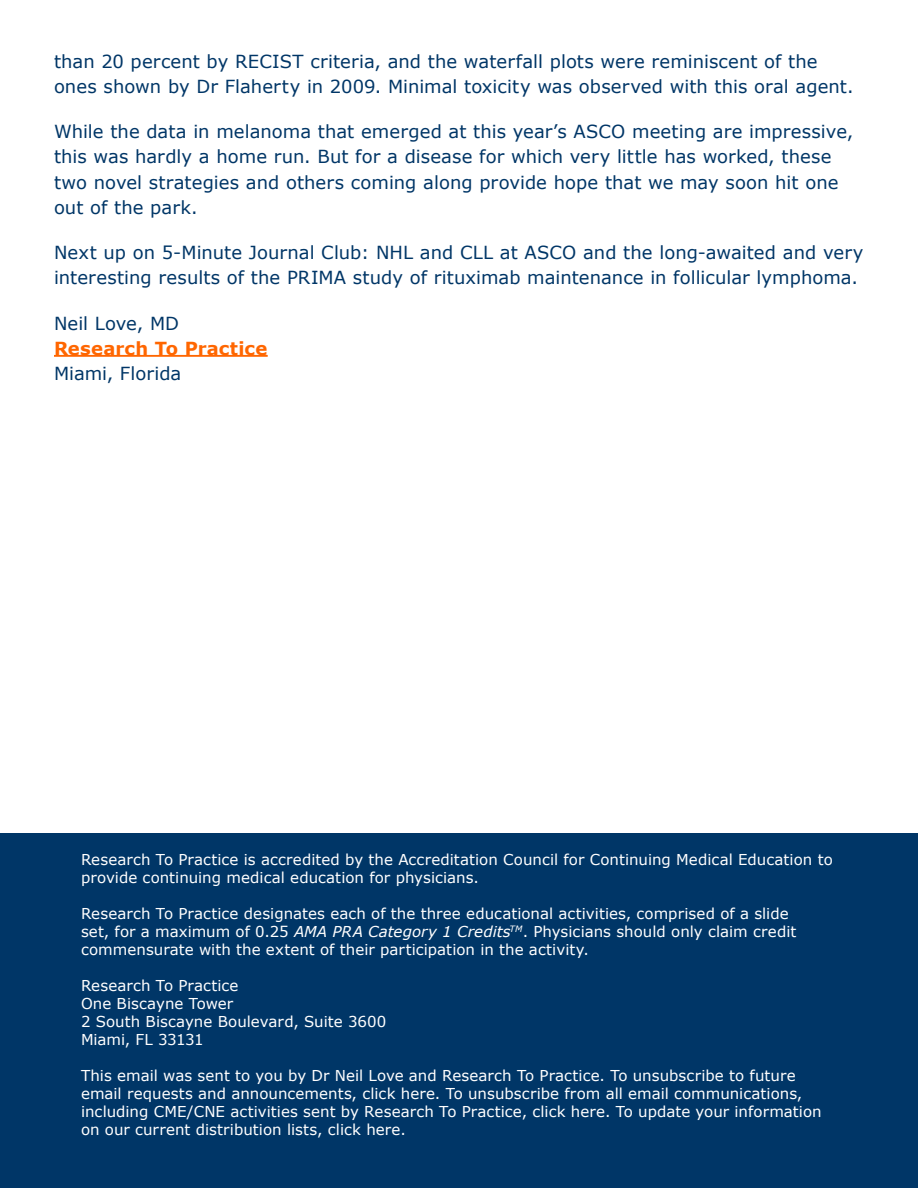
<style>
.page{position:relative;width:918px;height:1188px;background:#fff}
.page>*{position:absolute;margin:0;border:0;box-sizing:border-box;transform-origin:0 0}
.t1{font:18px/25.2px "Verdana";letter-spacing:.005em;color:#003667}
.t2{font:700 18px "Verdana";letter-spacing:.01em;color:#f60}
.t3{font:15px/18px "Verdana";letter-spacing:.005em;color:#fff}
.s1{font-style:italic}
</style>
<div class="page">
<hr style="left:54px;top:355px;width:214px;height:2px;background:#f60">
<div style="left:0;top:833px;width:918px;height:355px;background:#003667"></div>
<p class="t1" style="left:54px;top:48px;width:801px">than 20 percent by RECIST criteria, and the waterfall plots were reminiscent of the ones shown by Dr Flaherty in 2009. Minimal toxicity was observed with this oral agent.</p>
<p class="t1" style="left:54px;top:119px;width:801px">While the data in melanoma that emerged at this year’s ASCO meeting are impressive, this was hardly a home run. But for a disease for which very little has worked, these two novel strategies and others coming along provide hope that we may soon hit one out of the park.</p>
<p class="t1" style="left:54px;top:239px;width:811px">Next up on 5-Minute Journal Club: NHL and CLL at ASCO and the long-awaited and very interesting results of the PRIMA study of rituximab maintenance in follicular lymphoma.</p>
<p class="t1" style="left:54px;top:310px;width:127px">Neil Love, MD</p>
<p class="t2" style="left:54px;top:337px;width:215px">Research To Practice</p>
<p class="t1" style="left:54px;top:360px;width:129px">Miami, Florida</p>
<p class="t3" style="left:81px;top:850px;width:753px">Research To Practice is accredited by the Accreditation Council for Continuing Medical Education to provide continuing medical education for physicians.</p>
<p class="t3" style="left:81px;top:904px;width:717px">Research To Practice designates each of the three educational activities, comprised of a slide set, for a maximum of 0.25 <span class="s1">AMA PRA Category 1 Credits</span><sup>TM</sup>. Physicians should only claim credit commensurate with the extent of their participation in the activity.</p>
<p class="t3" style="left:81px;top:976px;width:307px">Research To Practice<br>One Biscayne Tower<br>2 South Biscayne Boulevard, Suite 3600<br>Miami, FL 33131</p>
<p class="t3" style="left:81px;top:1066px;width:742px">This email was sent to you by Dr Neil Love and Research To Practice. To unsubscribe to future email requests and announcements, click here. To unsubscribe from all email communications, including CME/CNE activities sent by Research To Practice, click here. To update your information on our current distribution lists, click here.</p>
</div>
